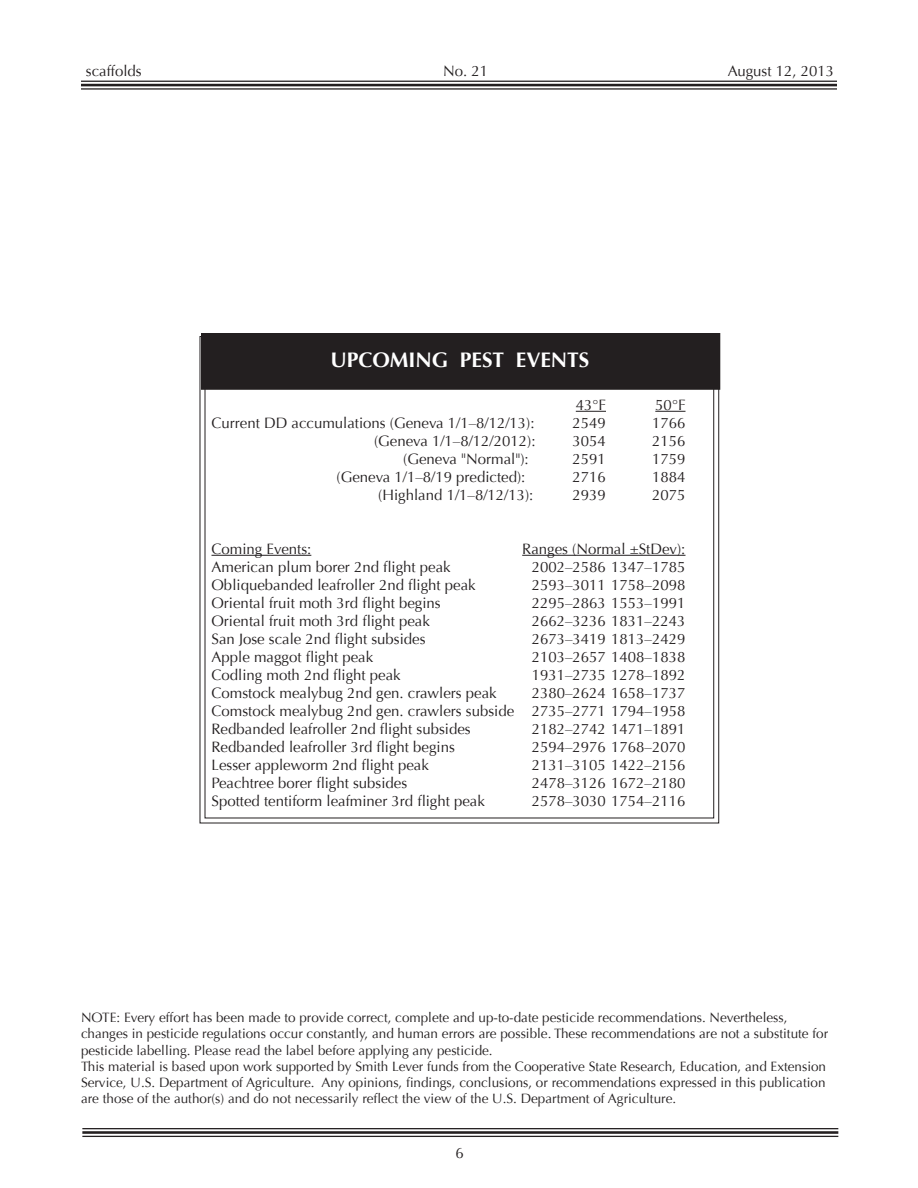
<style>
.page{position:relative;width:918px;height:1188px;background:#fff}
.page>*{position:absolute;margin:0;border:0;box-sizing:border-box;transform-origin:0 0}
.t1{font:700 21px "Optima";color:#fff}
.t2{font:15px "Optima";color:#231f20}
.t3{font:13.5px/16.2px "Optima";color:#231f20}
</style>
<div class="page">
<hr style="left:81px;top:81px;width:756px;height:1px;background:#231f20">
<hr style="left:81px;top:84px;width:756px;height:2px;background:#231f20">
<hr style="left:81px;top:88px;width:756px;height:2px;background:#231f20">
<hr style="left:82px;top:1128px;width:756px;height:1px;background:#231f20">
<hr style="left:82px;top:1131px;width:756px;height:3px;background:#231f20">
<hr style="left:82px;top:1136px;width:756px;height:1px;background:#231f20">
<svg style="left:199px;top:336px;width:521px;height:488px"></svg>
<div style="left:202px;top:334px;width:517px;height:54px;background:#231f20"></div>
<div style="left:201px;top:333px;width:519px;height:57px;border:3px solid #231f20"></div>
<hr style="left:576px;top:411px;width:30px;height:1px;background:#231f20">
<hr style="left:655px;top:411px;width:31px;height:1px;background:#231f20">
<hr style="left:212px;top:555px;width:99px;height:1px;background:#231f20">
<hr style="left:522px;top:555px;width:164px;height:1px;background:#231f20">
<p class="t2" style="left:86px;top:63px;width:57px">scaffolds</p>
<p class="t2" style="left:443px;top:63px;width:47px">No. 21</p>
<p class="t2" style="left:728px;top:63px;width:108px">August 12, 2013</p>
<p class="t1" style="left:330px;top:348px;width:261px">UPCOMING PEST EVENTS</p>
<p class="t2" style="left:576px;top:396px;width:32px">43°F</p>
<p class="t2" style="left:655px;top:396px;width:32px">50°F</p>
<p class="t2" style="left:212px;top:414px;width:325px">Current DD accumulations (Geneva 1/1–8/12/13):</p>
<p class="t2" style="left:573px;top:414px;width:35px">2549</p>
<p class="t2" style="left:652px;top:414px;width:35px">1766</p>
<p class="t2" style="left:374px;top:432px;width:163px">(Geneva 1/1–8/12/2012):</p>
<p class="t2" style="left:573px;top:432px;width:35px">3054</p>
<p class="t2" style="left:652px;top:432px;width:35px">2156</p>
<p class="t2" style="left:403px;top:450px;width:127px">(Geneva "Normal"):</p>
<p class="t2" style="left:573px;top:450px;width:35px">2591</p>
<p class="t2" style="left:652px;top:450px;width:35px">1759</p>
<p class="t2" style="left:337px;top:468px;width:190px">(Geneva 1/1–8/19 predicted):</p>
<p class="t2" style="left:573px;top:468px;width:35px">2716</p>
<p class="t2" style="left:652px;top:468px;width:35px">1884</p>
<p class="t2" style="left:378px;top:486px;width:157px">(Highland 1/1–8/12/13):</p>
<p class="t2" style="left:573px;top:486px;width:35px">2939</p>
<p class="t2" style="left:652px;top:486px;width:35px">2075</p>
<p class="t2" style="left:212px;top:540px;width:101px">Coming Events:</p>
<p class="t2" style="left:522px;top:540px;width:165px">Ranges (Normal ±StDev):</p>
<p class="t2" style="left:212px;top:558px;width:241px">American plum borer 2nd flight peak</p>
<p class="t2" style="left:532px;top:558px;width:155px">2002–2586 1347–1785</p>
<p class="t2" style="left:212px;top:576px;width:266px">Obliquebanded leafroller 2nd flight peak</p>
<p class="t2" style="left:532px;top:576px;width:155px">2593–3011 1758–2098</p>
<p class="t2" style="left:212px;top:594px;width:231px">Oriental fruit moth 3rd flight begins</p>
<p class="t2" style="left:532px;top:594px;width:155px">2295–2863 1553–1991</p>
<p class="t2" style="left:212px;top:612px;width:220px">Oriental fruit moth 3rd flight peak</p>
<p class="t2" style="left:532px;top:612px;width:155px">2662–3236 1831–2243</p>
<p class="t2" style="left:212px;top:630px;width:216px">San Jose scale 2nd flight subsides</p>
<p class="t2" style="left:532px;top:630px;width:155px">2673–3419 1813–2429</p>
<p class="t2" style="left:212px;top:648px;width:163px">Apple maggot flight peak</p>
<p class="t2" style="left:532px;top:648px;width:155px">2103–2657 1408–1838</p>
<p class="t2" style="left:212px;top:666px;width:191px">Codling moth 2nd flight peak</p>
<p class="t2" style="left:532px;top:666px;width:155px">1931–2735 1278–1892</p>
<p class="t2" style="left:212px;top:684px;width:287px">Comstock mealybug 2nd gen. crawlers peak</p>
<p class="t2" style="left:532px;top:684px;width:155px">2380–2624 1658–1737</p>
<p class="t2" style="left:212px;top:702px;width:476px">Comstock mealybug 2nd gen. crawlers subside 2735–2771 1794–1958</p>
<p class="t2" style="left:212px;top:720px;width:261px">Redbanded leafroller 2nd flight subsides</p>
<p class="t2" style="left:532px;top:720px;width:155px">2182–2742 1471–1891</p>
<p class="t2" style="left:212px;top:738px;width:245px">Redbanded leafroller 3rd flight begins</p>
<p class="t2" style="left:532px;top:738px;width:155px">2594–2976 1768–2070</p>
<p class="t2" style="left:212px;top:756px;width:219px">Lesser appleworm 2nd flight peak</p>
<p class="t2" style="left:532px;top:756px;width:155px">2131–3105 1422–2156</p>
<p class="t2" style="left:212px;top:774px;width:197px">Peachtree borer flight subsides</p>
<p class="t2" style="left:532px;top:774px;width:155px">2478–3126 1672–2180</p>
<p class="t2" style="left:212px;top:792px;width:275px">Spotted tentiform leafminer 3rd flight peak</p>
<p class="t2" style="left:532px;top:792px;width:155px">2578–3030 1754–2116</p>
<p class="t3" style="left:81px;top:1010px;width:749px">NOTE: Every effort has been made to provide correct, complete and up-to-date pesticide recommendations. Nevertheless, changes in pesticide regulations occur constantly, and human errors are possible. These recommendations are not a substitute for pesticide labelling. Please read the label before applying any pesticide.</p>
<p class="t3" style="left:81px;top:1058px;width:747px;text-align:justify">This material is based upon work supported by Smith Lever funds from the Cooperative State Research, Education, and Extension Service, U.S. Department of Agriculture. Any opinions, findings, conclusions, or recommendations expressed in this publication are those of the author(s) and do not necessarily reflect the view of the U.S. Department of Agriculture.</p>
<p class="t2" style="left:455px;top:1144px;width:10px">6</p>
</div>
